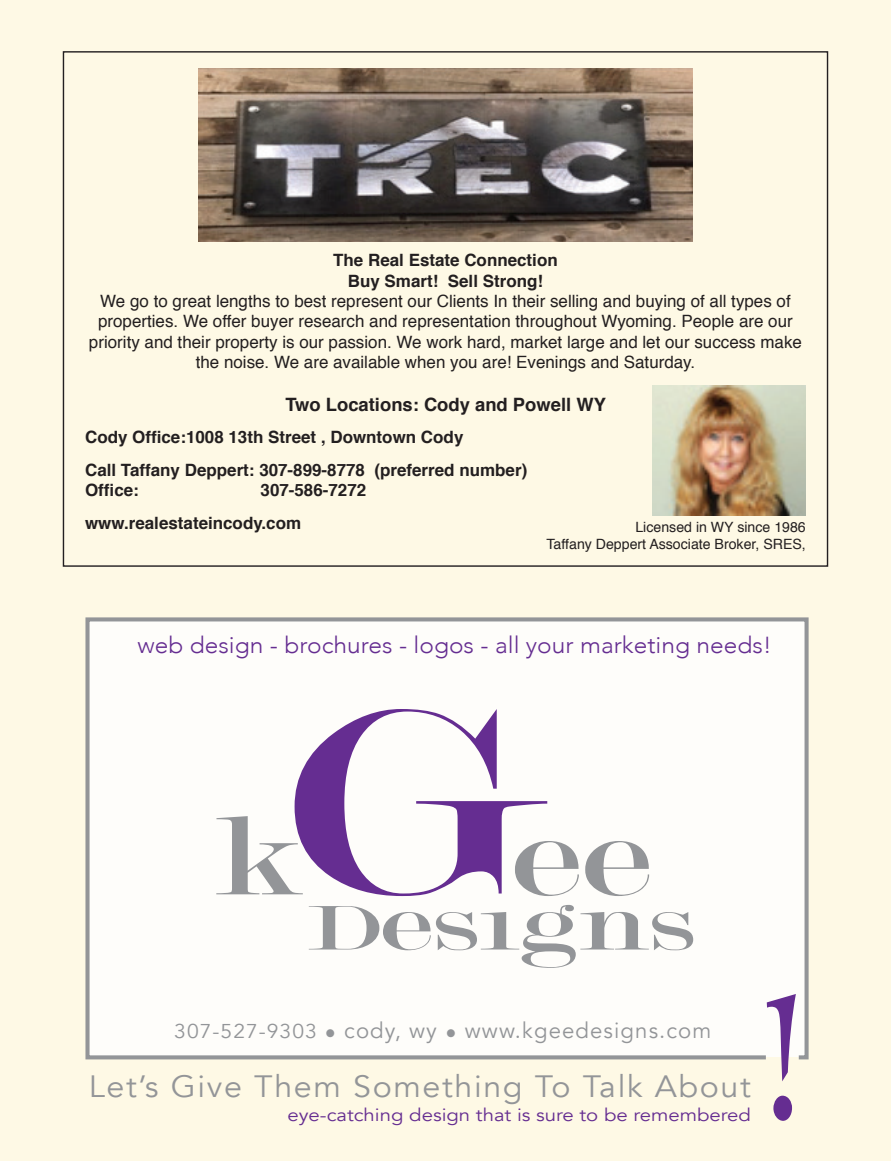
<style>
.page{position:relative;width:891px;height:1161px;background:#fef9e5}
.page>*{position:absolute;margin:0;border:0;box-sizing:border-box;transform-origin:0 0}
.t1{font:30.75px "Avenir";letter-spacing:.05em;color:#939598;scale:1.05 1}
.t2{font:300 23.25px "Avenir";color:#652d91;scale:1.06 1}
.t3{font:22.2px "Avenir";letter-spacing:.05em;color:#939598}
.t4{font:700 18.45px "Helvetica";color:#231f20}
.t5{font:18px "Avenir";color:#652d91;scale:1.14 1}
.t6{font:16.95px/20.4px "Helvetica";color:#231f20;text-align:center}
.t7{font:700 16.95px/32.5px "Helvetica";color:#231f20}
.t8{font:14.1px/17px "Helvetica";color:#231f20;text-align:right}
.s1{font-size:19.95px}
</style>
<div class="page">
<svg style="left:83px;top:615px;width:728px;height:446px"></svg>
<svg style="left:767px;top:994px;width:29px;height:127px"></svg>
<svg style="left:216px;top:816px;width:79px;height:78px"></svg>
<svg style="left:295px;top:709px;width:252px;height:187px"></svg>
<svg style="left:515px;top:841px;width:64px;height:55px"></svg>
<svg style="left:585px;top:841px;width:64px;height:55px"></svg>
<svg style="left:309px;top:905px;width:384px;height:63px"></svg>
<img style="left:198px;top:68px;width:495px;height:173px">
<img style="left:653px;top:385px;width:153px;height:130px">
<p class="t7" style="left:333px;top:250px;width:226px;line-height:20.4px;text-align:center">The Real Estate Connection<br>Buy Smart! Sell Strong!</p>
<p class="t6" style="left:89px;top:291px;width:715px">We go to great lengths to best represent our Clients In their selling and buying of all types of properties. We offer buyer research and representation throughout Wyoming. People are our priority and their property is our passion. We work hard, market large and let our success make the noise. We are available when you are! Evenings and Saturday.</p>
<p class="t4" style="left:285px;top:389px;width:322px">Two Locations: Cody and Powell WY</p>
<p class="t7" style="left:85px;top:421px;width:444px">Cody Office:1008 13th Street , Downtown Cody<br>Call Taffany Deppert: 307-899-8778 (preferred number)</p>
<p class="t7" style="left:85px;top:474px;width:55px">Office:</p>
<p class="t7" style="left:85px;top:474px;width:283px;text-indent:175px">307-586-7272 www.realestateincody.com</p>
<p class="t8" style="left:547px;top:519px;width:261px">Licensed in WY since 1986<br>Taffany Deppert Associate Broker, SRES,</p>
<h2 class="t2" style="left:138px;top:631px;width:600px">web design - brochures - logos - all your marketing needs!</h2>
<h3 class="t3" style="left:174px;top:1018px;width:539px"><span class="s1">307-527-9303</span> • cody, wy • www.kgeedesigns.com</h3>
<h1 class="t1" style="left:89px;top:1068px;width:632px">Let’s Give Them Something To Talk About</h1>
<p class="t5" style="left:288px;top:1104px;width:408px">eye-catching design that is sure to be remembered</p>
</div>
